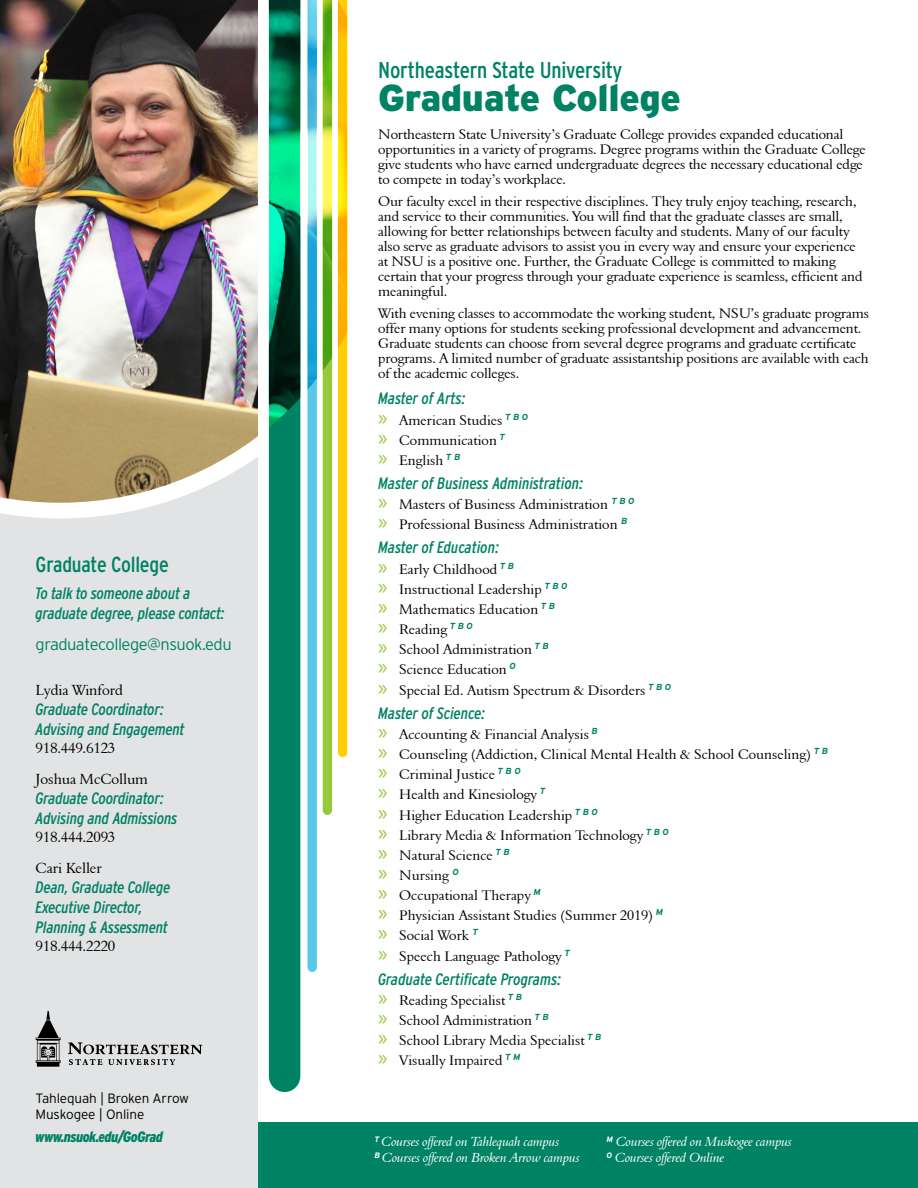
<style>
.page{position:relative;width:918px;height:1188px;background:#fff}
.page>*{position:absolute;margin:0;border:0;box-sizing:border-box;transform-origin:0 0}
.t1{font:900 37.5px "Interstate";letter-spacing:-.01em;color:#008265}
.t2{font:condensed 22.8px "Interstate";letter-spacing:-.01em;color:#008265}
.t3{font:condensed 21.75px "Interstate";letter-spacing:-.01em;color:#008265}
.t4{font:italic condensed 16.5px/19.8px "Interstate";letter-spacing:-.01em;color:#008265}
.t5{font:300 16.5px "Interstate";letter-spacing:-.03em;color:#008265}
.t6{font:15px "Aldine 401 BT Roman A";letter-spacing:-.01em;color:#000}
.t7{font:italic 900 condensed 15px "Interstate";letter-spacing:-.03em;color:#008265}
.t8{font:14.25px/15px "Aldine 401 BT Roman A";letter-spacing:-.01em;color:#000}
.t9{font:13.5px "Aldine 401 BT Italic A";letter-spacing:-.01em;color:#fff}
.t10{font:300 13.5px/16.2px "Interstate";letter-spacing:-.01em;color:#000}
.s1{font-family:"Myriad Pro";font-size:22.5px;color:#97c93d}
</style>
<div class="page">
<div style="left:0;top:503px;width:258px;height:685px;background:#e2e3e4"></div>
<img style="left:0;top:0;width:258px;height:503px">
<svg style="left:323px;top:0;width:9px;height:810px;background:#8dc331"></svg>
<svg style="left:338px;top:0;width:9px;height:753px;background:#ffc800"></svg>
<svg style="left:308px;top:0;width:9px;height:967px;background:#55c5e5"></svg>
<svg style="left:269px;top:0;width:31px;height:1076px;background:#007e5e"></svg>
<div style="left:354px;top:1122px;width:564px;height:66px;background:#008265"></div>
<svg style="left:36px;top:1011px;width:25px;height:56px"></svg>
<svg style="left:68px;top:1042px;width:134px;height:23px;background:#aeafb0"></svg>
<div style="left:258px;top:1122px;width:111px;height:66px;background:#008265"></div>
<h2 class="t3" style="left:36px;top:552px;width:135px">Graduate College</h2>
<p class="t4" style="left:36px;top:583px;width:191px">To talk to someone about a graduate degree, please contact:</p>
<p class="t5" style="left:36px;top:634px;width:198px">graduatecollege@nsuok.edu</p>
<p class="t6" style="left:36px;top:681px;width:89px">Lydia Winford</p>
<p class="t4" style="left:36px;top:699px;width:151px">Graduate Coordinator:<br>Advising and Engagement</p>
<p class="t6" style="left:36px;top:739px;width:81px">918.449.6123</p>
<p class="t6" style="left:36px;top:770px;width:114px">Joshua McCollum</p>
<p class="t4" style="left:36px;top:788px;width:143px">Graduate Coordinator:<br>Advising and Admissions</p>
<p class="t6" style="left:36px;top:828px;width:81px">918.444.2093</p>
<p class="t6" style="left:36px;top:859px;width:68px">Cari Keller</p>
<p class="t4" style="left:36px;top:877px;width:136px">Dean, Graduate College<br>Executive Director,<br>Planning &amp; Assessment</p>
<p class="t6" style="left:36px;top:937px;width:81px">918.444.2220</p>
<p class="t10" style="left:36px;top:1090px;width:155px">Tahlequah | Broken Arrow<br>Muskogee | Online</p>
<p class="t7" style="left:36px;top:1128px;width:129px">www.nsuok.edu/GoGrad</p>
<h1 class="t2" style="left:378px;top:56px;width:246px">Northeastern State University</h1>
<h1 class="t1" style="left:378px;top:75px;width:304px">Graduate College</h1>
<p class="t8" style="left:378px;top:127px;width:489px">Northeastern State University’s Graduate College provides expanded educational opportunities in a variety of programs. Degree programs within the Graduate College give students who have earned undergraduate degrees the necessary educational edge to compete in today’s workplace.</p>
<p class="t8" style="left:378px;top:194px;width:486px">Our faculty excel in their respective disciplines. They truly enjoy teaching, research, and service to their communities. You will find that the graduate classes are small, allowing for better relationships between faculty and students. Many of our faculty also serve as graduate advisors to assist you in every way and ensure your experience at NSU is a positive one. Further, the Graduate College is committed to making certain that your progress through your graduate experience is seamless, efficient and meaningful.</p>
<p class="t8" style="left:378px;top:305px;width:492px">With evening classes to accommodate the working student, NSU’s graduate programs offer many options for students seeking professional development and advancement.<br>Graduate students can choose from several degree programs and graduate certificate programs. A limited number of graduate assistantship positions are available with each of the academic colleges.</p>
<h2 class="t4" style="left:378px;top:389px;width:89px">Master of Arts:</h2>
<p class="t8" style="left:378px;top:412px;width:151px"><span class="s1">»</span> American Studies <sup>T</sup> <sup>B</sup> <sup>O</sup></p>
<p class="t8" style="left:378px;top:432px;width:128px"><span class="s1">»</span> Communication <sup>T</sup></p>
<p class="t8" style="left:378px;top:452px;width:83px"><span class="s1">»</span> English <sup>T</sup> <sup>B</sup></p>
<h2 class="t4" style="left:378px;top:473px;width:207px">Master of Business Administration:</h2>
<p class="t8" style="left:378px;top:497px;width:258px"><span class="s1">»</span> Masters of Business Administration <sup>T</sup> <sup>B</sup> <sup>O</sup></p>
<p class="t8" style="left:378px;top:517px;width:251px"><span class="s1">»</span> Professional Business Administration <sup>B</sup></p>
<h2 class="t4" style="left:378px;top:538px;width:122px">Master of Education:</h2>
<p class="t8" style="left:378px;top:561px;width:137px"><span class="s1">»</span> Early Childhood <sup>T</sup> <sup>B</sup></p>
<p class="t8" style="left:378px;top:581px;width:191px"><span class="s1">»</span> Instructional Leadership <sup>T</sup> <sup>B</sup> <sup>O</sup></p>
<p class="t8" style="left:378px;top:602px;width:178px"><span class="s1">»</span> Mathematics Education <sup>T</sup> <sup>B</sup></p>
<p class="t8" style="left:378px;top:622px;width:96px"><span class="s1">»</span> Reading <sup>T</sup> <sup>B</sup> <sup>O</sup></p>
<p class="t8" style="left:378px;top:642px;width:172px"><span class="s1">»</span> School Administration <sup>T</sup> <sup>B</sup></p>
<p class="t8" style="left:378px;top:662px;width:139px"><span class="s1">»</span> Science Education <sup>O</sup></p>
<p class="t8" style="left:378px;top:682px;width:294px"><span class="s1">»</span> Special Ed. Autism Spectrum &amp; Disorders <sup>T</sup> <sup>B</sup> <sup>O</sup></p>
<h2 class="t4" style="left:378px;top:703px;width:109px">Master of Science:</h2>
<p class="t8" style="left:378px;top:726px;width:221px"><span class="s1">»</span> Accounting &amp; Financial Analysis <sup>B</sup></p>
<p class="t8" style="left:378px;top:747px;width:451px"><span class="s1">»</span> Counseling (Addiction, Clinical Mental Health &amp; School Counseling) <sup>T</sup> <sup>B</sup></p>
<p class="t8" style="left:378px;top:767px;width:144px"><span class="s1">»</span> Criminal Justice <sup>T</sup> <sup>B</sup> <sup>O</sup></p>
<p class="t8" style="left:378px;top:787px;width:169px"><span class="s1">»</span> Health and Kinesiology <sup>T</sup></p>
<p class="t8" style="left:378px;top:807px;width:221px"><span class="s1">»</span> Higher Education Leadership <sup>T</sup> <sup>B</sup> <sup>O</sup></p>
<p class="t8" style="left:378px;top:827px;width:292px"><span class="s1">»</span> Library Media &amp; Information Technology <sup>T</sup> <sup>B</sup> <sup>O</sup></p>
<p class="t8" style="left:378px;top:847px;width:133px"><span class="s1">»</span> Natural Science <sup>T</sup> <sup>B</sup></p>
<p class="t8" style="left:378px;top:868px;width:82px"><span class="s1">»</span> Nursing <sup>O</sup></p>
<p class="t8" style="left:378px;top:888px;width:164px"><span class="s1">»</span> Occupational Therapy <sup>M</sup></p>
<p class="t8" style="left:378px;top:908px;width:286px"><span class="s1">»</span> Physician Assistant Studies (Summer 2019) <sup>M</sup></p>
<p class="t8" style="left:378px;top:928px;width:101px"><span class="s1">»</span> Social Work <sup>T</sup></p>
<p class="t8" style="left:378px;top:948px;width:193px"><span class="s1">»</span> Speech Language Pathology <sup>T</sup></p>
<h2 class="t4" style="left:378px;top:969px;width:185px">Graduate Certificate Programs:</h2>
<p class="t8" style="left:378px;top:992px;width:145px"><span class="s1">»</span> Reading Specialist <sup>T</sup> <sup>B</sup></p>
<p class="t8" style="left:378px;top:1013px;width:172px"><span class="s1">»</span> School Administration <sup>T</sup> <sup>B</sup></p>
<p class="t8" style="left:378px;top:1033px;width:225px"><span class="s1">»</span> School Library Media Specialist <sup>T</sup> <sup>B</sup></p>
<p class="t8" style="left:378px;top:1053px;width:144px"><span class="s1">»</span> Visually Impaired <sup>T</sup> <sup>M</sup></p>
<p class="t9" style="left:374px;top:1134px;width:187px"><sup>T</sup> Courses offered on Tahlequah campus</p>
<p class="t9" style="left:374px;top:1150px;width:207px"><sup>B</sup> Courses offered on Broken Arrow campus</p>
<p class="t9" style="left:606px;top:1134px;width:187px"><sup>M</sup> Courses offered on Muskogee campus</p>
<p class="t9" style="left:606px;top:1150px;width:119px"><sup>O</sup> Courses offered Online</p>
</div>
